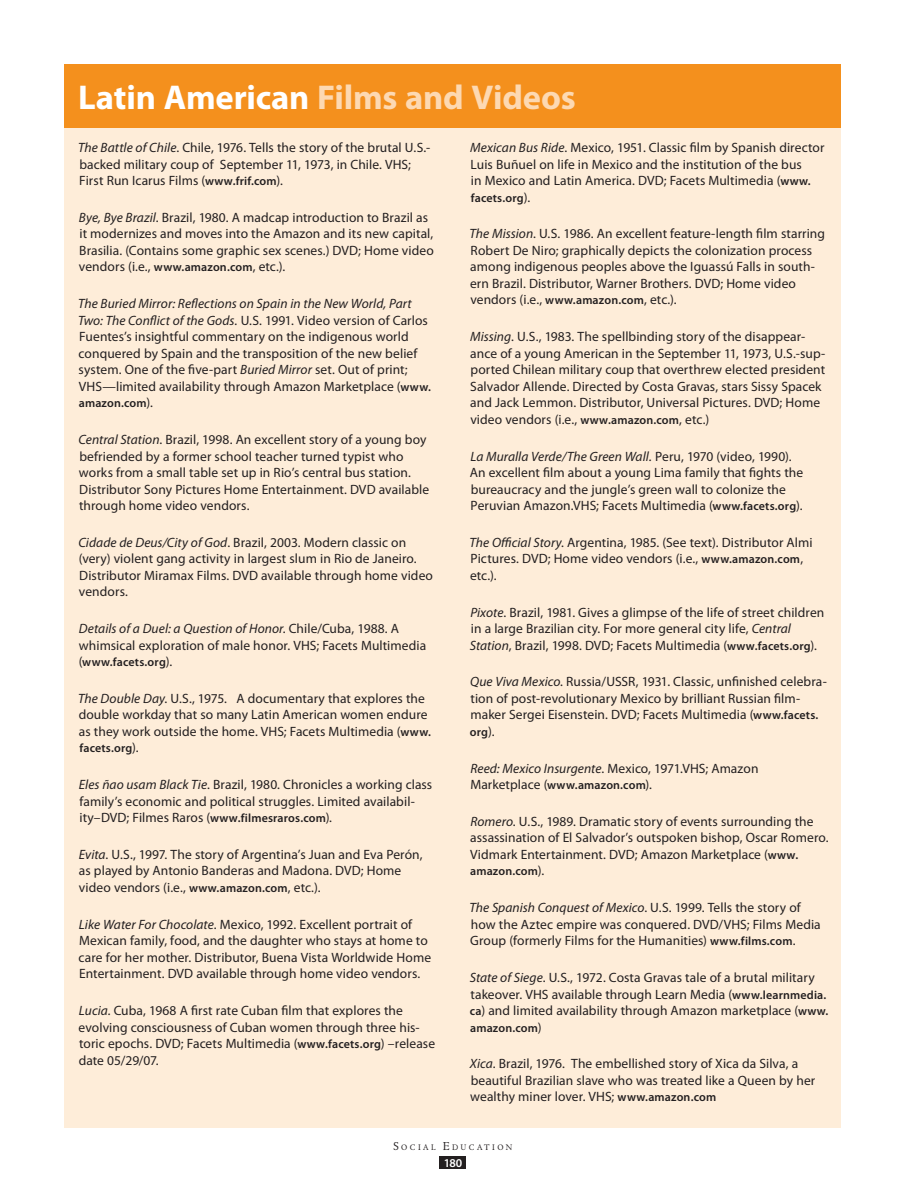
<style>
.page{position:relative;width:905px;height:1202px;background:#fff}
.page>*{position:absolute;margin:0;border:0;box-sizing:border-box;transform-origin:0 0}
.t1{font:700 34.5px "Myriad Pro";letter-spacing:-.005em;color:#fdd9b2}
.t2{font:13.5px/16.5px "Myriad Pro";letter-spacing:.005em;color:#231f20}
.t3{font:600 12px "Myriad Pro";letter-spacing:.015em;color:#231f20}
.t4{font:600 12px "Myriad Pro";color:#fff}
.t5{font:8.4px "Winchester New ITC Book OS";letter-spacing:.285em;color:#231f20}
.s1{color:#fff}
.s2{font-style:italic}
.s3{font-weight:600;font-size:12px}
.s4{font-weight:400;font-size:13.5px}
.s5{font-size:12px}
</style>
<div class="page">
<div style="left:65px;top:125px;width:775px;height:1002px;background:#feedd9"></div>
<div style="left:64px;top:64px;width:776px;height:64px;background:#f4901d"></div>
<div style="left:440px;top:1156px;width:26px;height:12px;background:#231f20"></div>
<h1 class="t1" style="left:78px;top:75px;width:499px"><span class="s1">Latin American</span> Films and Videos</h1>
<p class="t2" style="left:78px;top:139px;width:354px"><span class="s2">The Battle of Chile</span>. Chile, 1976. Tells the story of the brutal U.S.- backed military coup of September 11, 1973, in Chile. VHS;<br>First Run Icarus Films (<span class="s3">www.frif.com</span>).</p>
<p class="t2" style="left:79px;top:209px;width:356px"><span class="s2">Bye, Bye Brazil</span>. Brazil, 1980. A madcap introduction to Brazil as it modernizes and moves into the Amazon and its new capital, Brasilia. (Contains some graphic sex scenes.) DVD; Home video vendors (i.e., <span class="s3">www.amazon.com</span>, etc.).</p>
<p class="t2" style="left:78px;top:295px;width:354px"><span class="s2">The Buried Mirror: Reflections on Spain in the New World, Part Two: The Conflict of the Gods.</span> U.S. 1991. Video version of Carlos Fuentes’s insightful commentary on the indigenous world conquered by Spain and the transposition of the new belief system. One of the five-part <span class="s2">Buried Mirror</span> set. Out of print; VHS—limited availability through Amazon Marketplace (<span class="s3">www.</span></p>
<p class="t3" style="left:79px;top:395px;width:76px">amazon.com<span class="s4">).</span></p>
<p class="t2" style="left:78px;top:431px;width:352px"><span class="s2">Central Station</span>. Brazil, 1998. An excellent story of a young boy befriended by a former school teacher turned typist who works from a small table set up in Rio’s central bus station.<br>Distributor Sony Pictures Home Entertainment. DVD available through home video vendors.</p>
<p class="t2" style="left:78px;top:534px;width:356px"><span class="s2">Cidade de Deus/City of God</span>. Brazil, 2003. Modern classic on (very) violent gang activity in largest slum in Rio de Janeiro.<br>Distributor Miramax Films. DVD available through home video vendors.</p>
<p class="t2" style="left:79px;top:620px;width:349px"><span class="s2">Details of a Duel: a Question of Honor</span>. Chile/Cuba, 1988. A whimsical exploration of male honor. VHS; Facets Multimedia</p>
<p class="t3" style="left:79px;top:654px;width:95px"><span class="s4">(</span>www.facets.org<span class="s4">).</span></p>
<p class="t2" style="left:78px;top:690px;width:354px"><span class="s2">The Double Day</span>. U.S., 1975. A documentary that explores the double workday that so many Latin American women endure as they work outside the home. VHS; Facets Multimedia (<span class="s3">www.</span></p>
<p class="t3" style="left:79px;top:740px;width:61px">facets.org<span class="s4">).</span></p>
<p class="t2" style="left:79px;top:776px;width:355px"><span class="s2">Eles ñao usam Black Tie</span>. Brazil, 1980. Chronicles a working class family’s economic and political struggles. Limited availabil&shy;ity–DVD; Filmes Raros (<span class="s3">www.filmesraros.com</span>).</p>
<p class="t2" style="left:79px;top:846px;width:345px"><span class="s2">Evita</span>. U.S., 1997. The story of Argentina’s Juan and Eva Perón, as played by Antonio Banderas and Madona. DVD; Home video vendors (i.e., <span class="s3">www.amazon.com</span>, etc.).</p>
<p class="t2" style="left:79px;top:915px;width:354px"><span class="s2">Like Water For Chocolate</span>. Mexico, 1992. Excellent portrait of Mexican family, food, and the daughter who stays at home to care for her mother. Distributor, Buena Vista Worldwide Home Entertainment. DVD available through home video vendors.</p>
<p class="t2" style="left:79px;top:1002px;width:358px"><span class="s2">Lucia.</span> Cuba, 1968 A first rate Cuban film that explores the evolving consciousness of Cuban women through three his&shy;toric epochs. DVD; Facets Multimedia (<span class="s3">www.facets.org</span>) –release date 05/29/07.</p>
<p class="t2" style="left:470px;top:139px;width:356px"><span class="s2">Mexican Bus Ride</span>. Mexico, 1951. Classic film by Spanish director<br>Luis Buñuel on life in Mexico and the institution of the bus<br>in Mexico and Latin America. DVD; Facets Multimedia (<span class="s3">www.</span></p>
<p class="t3" style="left:471px;top:190px;width:61px">facets.org<span class="s4">).</span></p>
<p class="t2" style="left:469px;top:225px;width:357px"><span class="s2">The Mission</span>. U.S. 1986. An excellent feature-length film starring Robert De Niro; graphically depicts the colonization process among indigenous peoples above the Iguassú Falls in south&shy;ern Brazil. Distributor, Warner Brothers. DVD; Home video vendors (i.e., <span class="s3">www.amazon.com</span>, etc.).</p>
<p class="t2" style="left:470px;top:328px;width:357px"><span class="s2">Missing</span>. U.S., 1983. The spellbinding story of the disappear&shy;ance of a young American in the September 11, 1973, U.S.-sup&shy;ported Chilean military coup that overthrew elected president Salvador Allende. Directed by Costa Gravas, stars Sissy Spacek and Jack Lemmon. Distributor, Universal Pictures. DVD; Home video vendors (i.e., <span class="s3">www.amazon.com</span>, etc.)</p>
<p class="t2" style="left:469px;top:447px;width:335px"><span class="s2">La Muralla Verde/The Green Wall.</span> Peru, 1970 (video, 1990).<br>An excellent film about a young Lima family that fights the bureaucracy and the jungle’s green wall to colonize the Peruvian Amazon.VHS; Facets Multimedia (<span class="s3">www.facets.org</span>).</p>
<p class="t2" style="left:469px;top:534px;width:344px"><span class="s2">The Official Story</span>. Argentina, 1985. (See text). Distributor Almi<br>Pictures. DVD; Home video vendors (i.e., <span class="s3">www.amazon.com</span>, etc.).</p>
<p class="t2" style="left:470px;top:603px;width:356px"><span class="s2">Pixote</span>. Brazil, 1981. Gives a glimpse of the life of street children in a large Brazilian city. For more general city life, <span class="s2">Central<br>Station</span>, Brazil, 1998. DVD; Facets Multimedia (<span class="s3">www.facets.org</span>).</p>
<p class="t2" style="left:470px;top:673px;width:358px"><span class="s2">Que Viva Mexico</span>. Russia/USSR, 1931. Classic, unfinished celebra&shy;tion of post-revolutionary Mexico by brilliant Russian film&shy;maker Sergei Eisenstein. DVD; Facets Multimedia (<span class="s3">www.facets.</span></p>
<p class="t3" style="left:470px;top:724px;width:26px">org<span class="s4">).</span></p>
<p class="t2" style="left:470px;top:759px;width:289px"><span class="s2">Reed: Mexico Insurgente</span>. Mexico, 1971.VHS; Amazon<br>Marketplace (<span class="s3">www.amazon.com</span>).</p>
<p class="t2" style="left:470px;top:813px;width:360px"><span class="s2">Romero</span>. U.S., 1989. Dramatic story of events surrounding the assassination of El Salvador’s outspoken bishop, Oscar Romero.<br>Vidmark Entertainment. DVD; Amazon Marketplace (<span class="s3">www.</span></p>
<p class="t3" style="left:470px;top:863px;width:76px">amazon.com<span class="s4">).</span></p>
<p class="t2" style="left:469px;top:899px;width:353px"><span class="s2">The Spanish Conquest of Mexico</span>. U.S. 1999. Tells the story of how the Aztec empire was conquered. DVD/VHS; Films Media<br>Group (formerly Films for the Humanities) <span class="s3">www.films.com</span>.</p>
<p class="t2" style="left:470px;top:969px;width:360px"><span class="s2">State of Siege</span>. U.S., 1972. Costa Gravas tale of a brutal military takeover. VHS available through Learn Media (<span class="s3">www.learnmedia. ca</span>) and limited availability through Amazon marketplace (<span class="s3">www.</span></p>
<p class="t3" style="left:470px;top:1019px;width:73px">amazon.com<span class="s4">)</span></p>
<p class="t2" style="left:470px;top:1055px;width:347px"><span class="s2">Xica</span>. Brazil, 1976. The embellished story of Xica da Silva, a beautiful Brazilian slave who was treated like a Queen by her wealthy miner lover. VHS; <span class="s3">www.amazon.com</span></p>
<p class="t5" style="left:393px;top:1141px;width:121px"><span class="s5">S</span>OCIAL <span class="s5">E</span>DUCATION</p>
<p class="t4" style="left:443px;top:1154px;width:20px">180</p>
</div>
